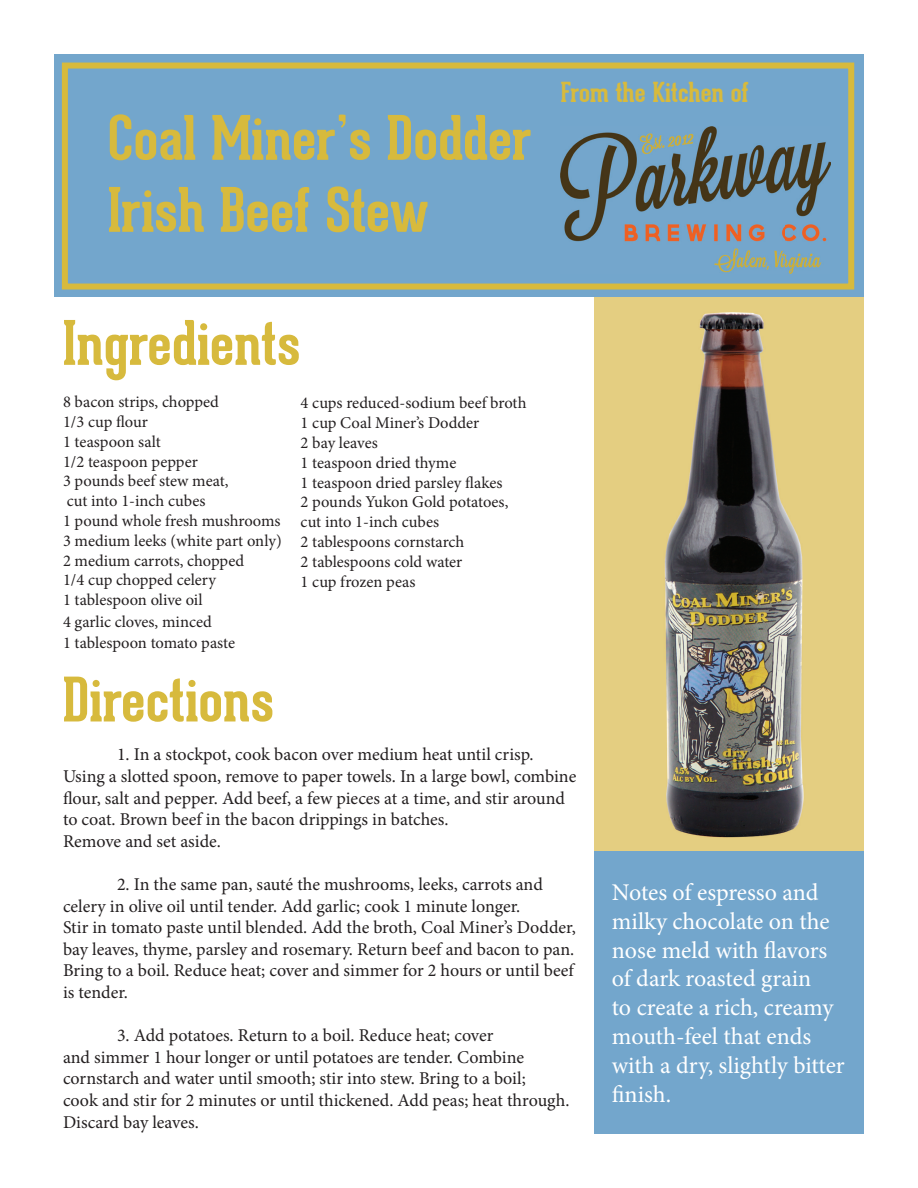
<style>
.page{position:relative;width:918px;height:1188px;background:#fff}
.page>*{position:absolute;margin:0;border:0;box-sizing:border-box;transform-origin:0 0}
.t1{font:700 60px/72px "Geared Slab";color:#d7ba3d}
.t2{font:700 27px "Geared Slab";color:#d7ba3d}
.t3{font:24px "Minion Pro";letter-spacing:-.005em;color:#fff}
.t4{font:18px/21.6px "Minion Pro";color:#231f20}
.t5{font:16.5px/19.8px "Minion Pro";color:#231f20}
</style>
<div class="page">
<div style="left:54px;top:54px;width:810px;height:243px;background:#73a6cc"></div>
<div style="left:594px;top:850px;width:270px;height:284px;background:#73a6cc"></div>
<img style="left:594px;top:347px;width:1px;height:503px">
<img style="left:863px;top:347px;width:1px;height:503px">
<img style="left:595px;top:298px;width:268px;height:552px">
<img style="left:561px;top:127px;width:270px;height:147px">
<div style="left:62px;top:63px;width:792px;height:227px;border:6px solid #d7ba3d"></div>
<h1 class="t1" style="left:108px;top:102px;width:425px">Coal Miner’s Dodder<br>Irish Beef Stew</h1>
<h2 class="t2" style="left:561px;top:75px;width:189px">From the Kitchen of</h2>
<h1 class="t1" style="left:63px;top:307px;width:239px">Ingredients</h1>
<p class="t5" style="left:63px;top:392px;width:220px">8 bacon strips, chopped<br>1/3 cup our<br>1 teaspoon salt<br>1/2 teaspoon pepper<br>3 pounds beef stew meat,<br>cut into 1-inch cubes<br>1 pound whole fresh mushrooms<br>3 medium leeks (white part only)<br>2 medium carrots, chopped<br>1/4 cup chopped celery<br>1 tablespoon olive oil</p>
<p class="t5" style="left:63px;top:611px;width:174px;line-height:21.6px">4 garlic cloves, minced<br>1 tablespoon tomato paste</p>
<h1 class="t1" style="left:63px;top:664px;width:213px">Directions</h1>
<p class="t5" style="left:301px;top:393px;width:227px">4 cups reduced-sodium beef broth<br>1 cup Coal Miner’s Dodder<br>2 bay leaves<br>1 teaspoon dried thyme<br>1 teaspoon dried parsley akes<br>2 pounds Yukon Gold potatoes, cut into 1-inch cubes<br>2 tablespoons cornstarch<br>2 tablespoons cold water<br>1 cup frozen peas</p>
<p class="t4" style="left:117px;top:744px;width:418px">1. In a stockpot, cook bacon over medium heat until crisp.</p>
<p class="t4" style="left:63px;top:766px;width:515px">Using a slotted spoon, remove to paper towels. In a large bowl, combine</p>
<p class="t4" style="left:73px;top:787px;width:494px">our, salt and pepper. Add beef, a few pieces at a time, and stir around</p>
<p class="t4" style="left:63px;top:809px;width:387px">to coat. Brown beef in the bacon drippings in batches.</p>
<p class="t4" style="left:63px;top:830px;width:159px">Remove and set aside.</p>
<p class="t4" style="left:63px;top:874px;width:514px;text-indent:54px">2. In the same pan, sauté the mushrooms, leeks, carrots and celery in olive oil until tender. Add garlic; cook 1 minute longer.<br>Stir in tomato paste until blended. Add the broth, Coal Miner’s Dodder, bay leaves, thyme, parsley and rosemary. Return beef and bacon to pan.<br>Bring to a boil. Reduce heat; cover and simmer for 2 hours or until beef is tender.</p>
<p class="t4" style="left:63px;top:1025px;width:508px;text-indent:54px">3. Add potatoes. Return to a boil. Reduce heat; cover<br>and simmer 1 hour longer or until potatoes are tender. Combine cornstarch and water until smooth; stir into stew. Bring to a boil;<br>cook and stir for 2 minutes or until thickened. Add peas; heat through.<br>Discard bay leaves.</p>
<h3 class="t3" style="left:612px;top:876px;width:208px">Notes of espresso and</h3>
<h3 class="t3" style="left:612px;top:905px;width:220px">milky chocolate on the</h3>
<h3 class="t3" style="left:612px;top:934px;width:217px">nose meld with avors</h3>
<h3 class="t3" style="left:612px;top:963px;width:201px">of dark roasted grain</h3>
<h3 class="t3" style="left:612px;top:992px;width:223px">to create a rich, creamy</h3>
<h3 class="t3" style="left:612px;top:1020px;width:201px">mouth-feel that ends</h3>
<h3 class="t3" style="left:612px;top:1049px;width:235px">with a dry, slightly bitter</h3>
<h3 class="t3" style="left:625px;top:1078px;width:48px">nish.</h3>
</div>
